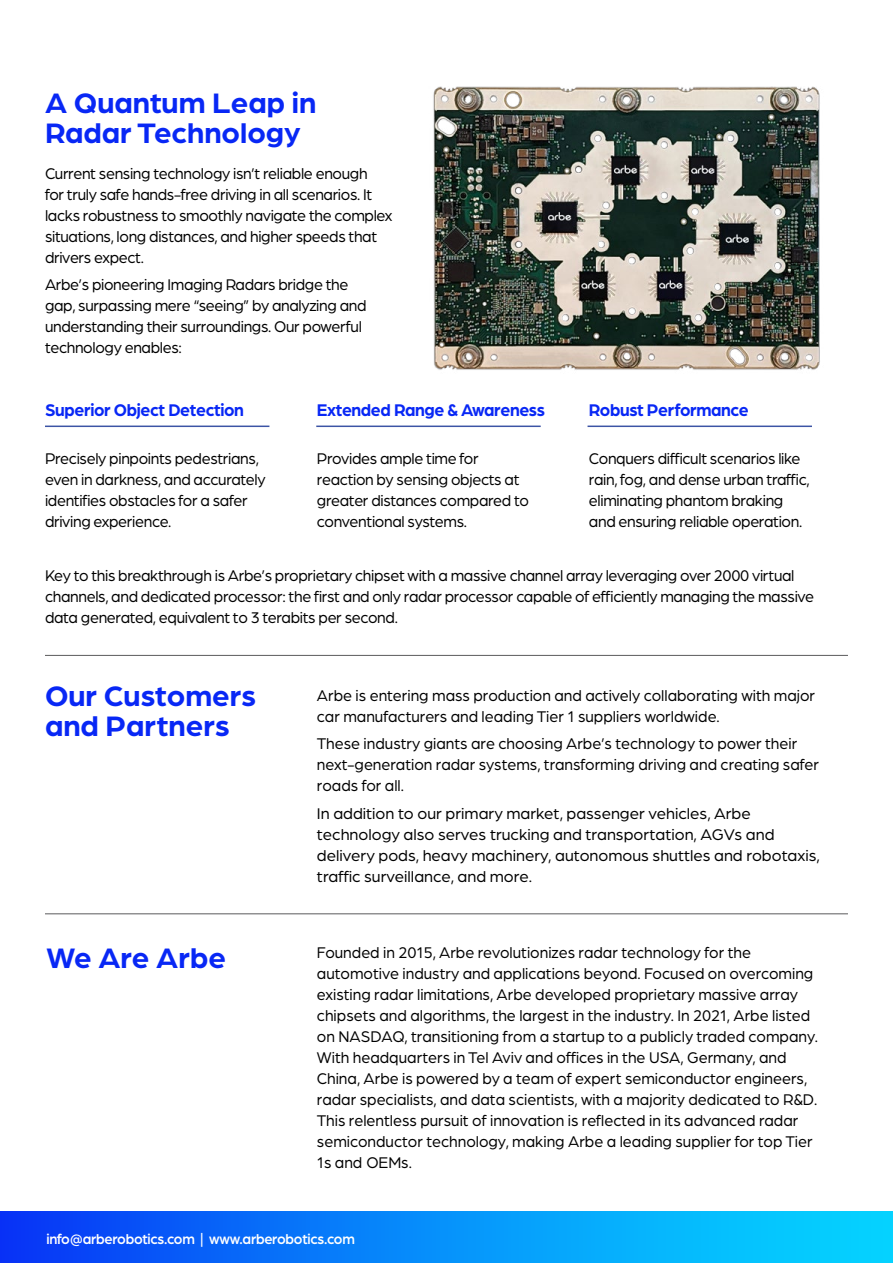
<style>
.page{position:relative;width:893px;height:1263px;background:#fff}
.page>*{position:absolute;margin:0;border:0;box-sizing:border-box;transform-origin:0 0}
.t1{font:700 30px/30px "Arboria";color:#0827f5}
.t2{font:700 18px "Arboria";letter-spacing:-.02em;color:#0827f5;scale:.96 1}
.t3{font:16.5px/21px "Arboria";letter-spacing:-.01em;color:#000;scale:.96 1}
.t4{font:16.5px/21px "Arboria";letter-spacing:-.01em;color:#000}
.t5{font:500 15px "Arboria";letter-spacing:-.02em;color:#fff;scale:.96 1}
</style>
<div class="page">
<div style="left:0;top:1211px;width:893px;height:52px;background:linear-gradient(to right,#083af6,#05dfff)"></div>
<hr style="left:45px;top:425px;width:224px;height:2px;background:#3c54a5">
<hr style="left:45px;top:913px;width:803px;height:1px;background:#5a5a5c">
<hr style="left:45px;top:655px;width:803px;height:1px;background:#5a5a5c">
<hr style="left:316px;top:425px;width:225px;height:2px;background:#3c54a5">
<hr style="left:587px;top:425px;width:225px;height:2px;background:#3c54a5">
<img style="left:433px;top:86px;width:387px;height:284px">
<h1 class="t1" style="left:45px;top:86px;width:273px">A Quantum Leap in<br>Radar Technology</h1>
<p class="t3" style="left:45px;top:162px;width:363px">Current sensing technology isn’t reliable enough<br>for truly safe hands-free driving in all scenarios. It lacks robustness to smoothly navigate the complex situations, long distances, and higher speeds that drivers expect.</p>
<p class="t3" style="left:45px;top:273px;width:336px">Arbe’s pioneering Imaging Radars bridge the gap, surpassing mere “seeing” by analyzing and understanding their surroundings. Our powerful technology enables:</p>
<p class="t2" style="left:45px;top:398px;width:209px">Superior Object Detection</p>
<p class="t2" style="left:317px;top:398px;width:239px">Extended Range &amp; Awareness</p>
<p class="t2" style="left:589px;top:398px;width:168px">Robust Performance</p>
<p class="t3" style="left:45px;top:447px;width:231px">Precisely pinpoints pedestrians, even in darkness, and accurately identifies obstacles for a safer driving experience.</p>
<p class="t3" style="left:317px;top:447px;width:222px">Provides ample time for reaction by sensing objects at greater distances compared to conventional systems.</p>
<p class="t3" style="left:589px;top:447px;width:231px">Conquers difficult scenarios like rain, fog, and dense urban traffic, eliminating phantom braking and ensuring reliable operation.</p>
<p class="t3" style="left:45px;top:564px;width:803px">Key to this breakthrough is Arbe’s proprietary chipset with a massive channel array leveraging over 2000 virtual channels, and dedicated processor: the first and only radar processor capable of efficiently managing the massive data generated, equivalent to 3 terabits per second.</p>
<h1 class="t1" style="left:45px;top:679px;width:212px">Our Customers and Partners</h1>
<h1 class="t1" style="left:46px;top:941px;width:181px">We Are Arbe</h1>
<p class="t3" style="left:317px;top:684px;width:520px">Arbe is entering mass production and actively collaborating with major car manufacturers and leading Tier 1 suppliers worldwide.</p>
<p class="t3" style="left:317px;top:733px;width:524px">These industry giants are choosing Arbe’s technology to power their next-generation radar systems, transforming driving and creating safer roads for all.</p>
<p class="t4" style="left:317px;top:802px;width:504px">In addition to our primary market, passenger vehicles, Arbe technology also serves trucking and transportation, AGVs and delivery pods, heavy machinery, autonomous shuttles and robotaxis, traffic surveillance, and more.</p>
<p class="t3" style="left:317px;top:941px;width:523px">Founded in 2015, Arbe revolutionizes radar technology for the automotive industry and applications beyond. Focused on overcoming existing radar limitations, Arbe developed proprietary massive array chipsets and algorithms, the largest in the industry. In 2021, Arbe listed on NASDAQ, transitioning from a startup to a publicly traded company.<br>With headquarters in Tel Aviv and offices in the USA, Germany, and China, Arbe is powered by a team of expert semiconductor engineers, radar specialists, and data scientists, with a majority dedicated to R&amp;D.<br>This relentless pursuit of innovation is reflected in its advanced radar semiconductor technology, making Arbe a leading supplier for top Tier 1s and OEMs.</p>
<p class="t5" style="left:46px;top:1228px;width:323px">info@arberobotics.com | www.arberobotics.com</p>
</div>
